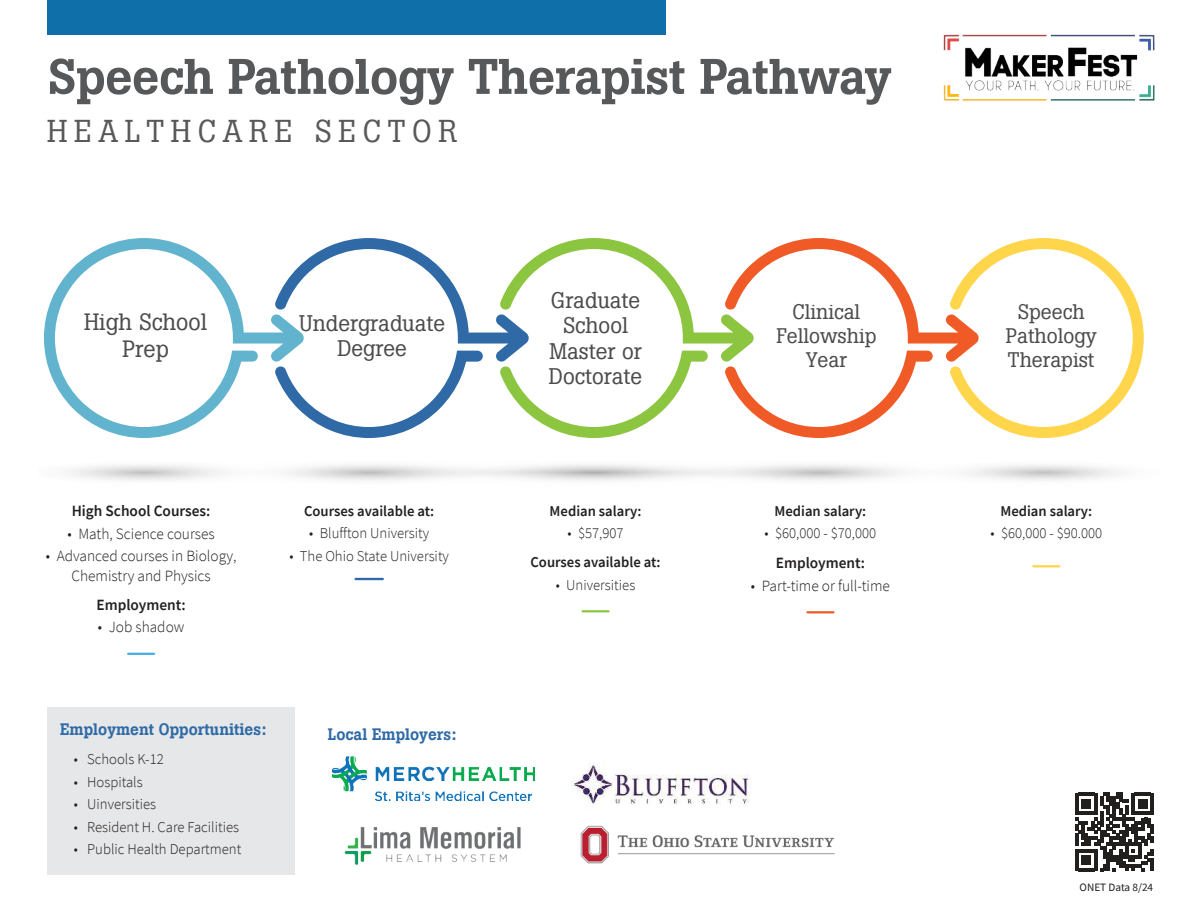
<style>
.page{position:relative;width:1188px;height:918px;background:#fff}
.page>*{position:absolute;margin:0;border:0;box-sizing:border-box;transform-origin:0 0}
.t1{font:500 49.5px "Boton";letter-spacing:-.01em;color:#57585a}
.t2{font:31.5px "Boton";letter-spacing:.21em;color:#57585a}
.t3{font:23.55px/27px "Boton";color:#4c4c4e;text-align:center}
.t4{font:22.5px/25.5px "Boton";color:#4c4c4e;text-align:center}
.t5{font:21px/24px "Boton";color:#4c4c4e;text-align:center}
.t6{font:500 16.5px "Boton";color:#2f6aa7}
.t7{font:300 15.6px/19.5px "Source Sans Pro";color:#221f1f;text-align:center}
.t8{font:600 15.6px "Source Sans Pro";color:#221f1f}
.t9{font:300 15px "Source Sans Pro";color:#221f1f}
.t10{font:600 15px "Source Sans Pro";color:#221f1f}
.t11{font:11.25px "Source Sans Pro";color:#221f1f}
</style>
<div class="page">
<svg style="left:1075px;top:793px;width:79px;height:78px"></svg>
<img style="left:943px;top:34px;width:212px;height:67px">
<div style="left:47px;top:0;width:618px;height:35px;background:#0f6fa9"></div>
<svg style="left:44px;top:238px;width:230px;height:200px"></svg>
<svg style="left:274px;top:238px;width:870px;height:200px"></svg>
<hr style="left:128px;top:653px;width:26px;height:2px;background:#46aee3">
<hr style="left:356px;top:578px;width:27px;height:2px;background:#2f6aa7">
<hr style="left:583px;top:610px;width:26px;height:2px;background:#8cc63f">
<hr style="left:807px;top:611px;width:26px;height:2px;background:#f05a26">
<hr style="left:1033px;top:565px;width:26px;height:2px;background:#fed54b">
<div style="left:47px;top:707px;width:248px;height:168px;background:#e6e7e8"></div>
<img style="left:344px;top:827px;width:177px;height:38px">
<img style="left:333px;top:757px;width:201px;height:44px">
<img style="left:573px;top:764px;width:177px;height:62px">
<img style="left:580px;top:826px;width:255px;height:38px">
<h1 class="t1" style="left:47px;top:58px;width:846px">Speech Pathology Therapist Pathway</h1>
<h2 class="t2" style="left:47px;top:119px;width:412px">HEALTHCARE SECTOR</h2>
<h3 class="t3" style="left:84px;top:311px;width:124px">High School<br>Prep</h3>
<h3 class="t4" style="left:299px;top:312px;width:148px">Undergraduate<br>Degree</h3>
<p class="t8" style="left:72px;top:505px;width:140px">High School Courses:</p>
<p class="t7" style="left:67px;top:525px;width:149px">• Math, Science courses</p>
<p class="t7" style="left:46px;top:547px;width:192px">• Advanced courses in Biology,<br>Chemistry and Physics</p>
<p class="t8" style="left:96px;top:599px;width:91px">Employment:</p>
<p class="t7" style="left:98px;top:619px;width:88px">• Job shadow</p>
<p class="t10" style="left:304px;top:505px;width:132px">Courses available at:</p>
<p class="t9" style="left:309px;top:527px;width:121px">• Bluffton University</p>
<p class="t9" style="left:289px;top:549px;width:161px">• The Ohio State University</p>
<p class="t6" style="left:60px;top:723px;width:208px">Employment Opportunities:</p>
<p class="t9" style="left:74px;top:753px;width:92px">• Schools K-12</p>
<p class="t9" style="left:74px;top:775px;width:70px">• Hospitals</p>
<p class="t9" style="left:74px;top:798px;width:84px">• Uinversities</p>
<p class="t9" style="left:74px;top:820px;width:167px">• Resident H. Care Facilities</p>
<p class="t9" style="left:74px;top:843px;width:169px">• Public Health Department</p>
<p class="t6" style="left:328px;top:728px;width:130px">Local Employers:</p>
<h3 class="t4" style="left:549px;top:290px;width:95px">Graduate<br>School<br>Master or<br>Doctorate</h3>
<p class="t10" style="left:550px;top:505px;width:93px">Median salary:</p>
<p class="t9" style="left:568px;top:527px;width:57px">• $57,907</p>
<p class="t10" style="left:530px;top:557px;width:132px">Courses available at:</p>
<p class="t9" style="left:556px;top:579px;width:81px">• Universities</p>
<h3 class="t5" style="left:776px;top:302px;width:102px">Clinical<br>Fellowship<br>Year</h3>
<p class="t10" style="left:775px;top:505px;width:93px">Median salary:</p>
<p class="t9" style="left:765px;top:527px;width:113px">• $60,000 - $70,000</p>
<p class="t8" style="left:776px;top:557px;width:91px">Employment:</p>
<p class="t7" style="left:751px;top:577px;width:140px">• Part-time or full-time</p>
<h3 class="t5" style="left:1006px;top:302px;width:93px">Speech<br>Pathology<br>Therapist</h3>
<p class="t10" style="left:1000px;top:505px;width:93px">Median salary:</p>
<p class="t9" style="left:991px;top:527px;width:113px">• $60,000 - $90.000</p>
<p class="t11" style="left:1080px;top:883px;width:75px">ONET Data 8/24</p>
</div>
